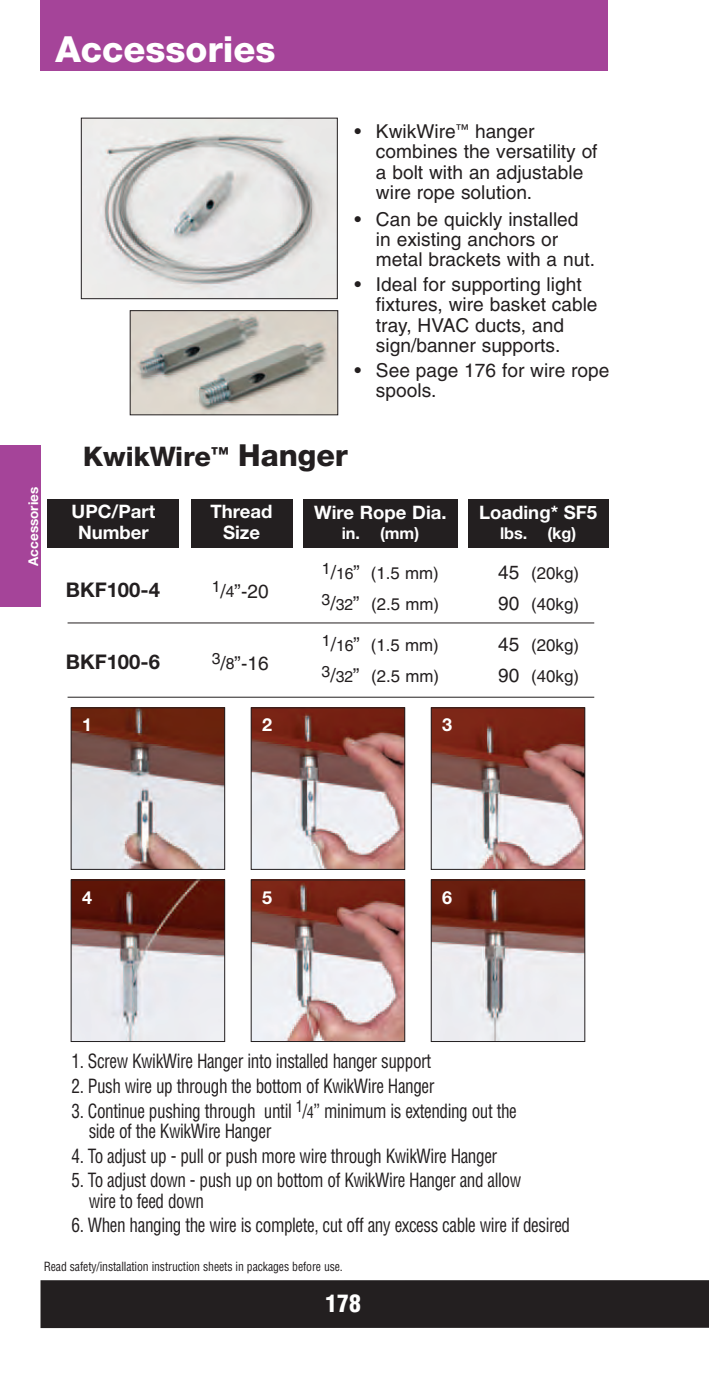
<style>
.page{position:relative;width:709px;height:1377px;background:#fff}
.page>*{position:absolute;margin:0;border:0;box-sizing:border-box;transform-origin:0 0}
.t1{font:800 36px "Helvetica Neue";color:#fff}
.t2{font:800 27px "Helvetica Neue";color:#231f20}
.t3{font:900 condensed 23.62px "Helvetica";color:#fff}
.t4{font:700 20.25px "Helvetica Neue";color:#231f20}
.t5{font:condensed 19.12px/20.2px "Helvetica";letter-spacing:-.025em;color:#231f20;scale:.9 1}
.t6{font:19.12px/20.2px "Helvetica";color:#231f20}
.t7{font:700 18.45px/20.2px "Helvetica Neue";color:#fff;text-align:center}
.t8{font:700 18px "Helvetica Neue";color:#fff}
.t9{font:16.88px "Helvetica";color:#231f20}
.t10{font:700 16.2px "Helvetica Neue";color:#fff}
.t11{font:700 13.5px "Helvetica Neue";color:#fff}
.t12{font:condensed 12.38px "Helvetica";letter-spacing:-.01em;color:#231f20;scale:.95 1}
.s1{font-size:30.38px}
.s2{font-size:15.75px}
.s3{font-size:19.12px}
</style>
<div class="page">
<div style="left:40px;top:0;width:567px;height:71px;background:#a54499"></div>
<div style="left:0;top:446px;width:40px;height:162px;background:#a54499"></div>
<div style="left:40px;top:1280px;width:669px;height:48px;background:#231f20"></div>
<img style="left:83px;top:120px;width:253px;height:177px">
<div style="left:81px;top:118px;width:257px;height:181px;border:1px solid #231f20"></div>
<img style="left:132px;top:312px;width:204px;height:101px">
<div style="left:130px;top:310px;width:208px;height:105px;border:1px solid #231f20"></div>
<hr style="left:68px;top:623px;width:526px;height:1px;background:#231f20">
<hr style="left:68px;top:697px;width:526px;height:1px;background:#231f20">
<div style="left:48px;top:499px;width:131px;height:49px;background:#231f20"></div>
<div style="left:303px;top:499px;width:154px;height:49px;background:#231f20"></div>
<div style="left:191px;top:499px;width:101px;height:49px;background:#231f20"></div>
<div style="left:468px;top:499px;width:140px;height:49px;background:#231f20"></div>
<img style="left:73px;top:710px;width:150px;height:158px">
<div style="left:71px;top:708px;width:154px;height:162px;border:1px solid #231f20"></div>
<img style="left:253px;top:710px;width:150px;height:158px">
<div style="left:251px;top:708px;width:154px;height:162px;border:1px solid #231f20"></div>
<img style="left:433px;top:710px;width:150px;height:158px">
<div style="left:431px;top:708px;width:154px;height:162px;border:1px solid #231f20"></div>
<img style="left:73px;top:882px;width:150px;height:158px">
<div style="left:71px;top:880px;width:154px;height:162px;border:1px solid #231f20"></div>
<img style="left:253px;top:882px;width:150px;height:158px">
<div style="left:251px;top:880px;width:154px;height:162px;border:1px solid #231f20"></div>
<img style="left:433px;top:882px;width:150px;height:158px">
<div style="left:431px;top:880px;width:154px;height:162px;border:1px solid #231f20"></div>
<h1 class="t1" style="left:55px;top:37px;width:221px">Accessories</h1>
<p class="t6" style="left:376px;top:123px;width:223px;text-indent:-22px">• KwikWire<sup>™</sup> hanger combines the versatility of a bolt with an adjustable wire rope solution.</p>
<p class="t6" style="left:376px;top:211px;width:220px;text-indent:-22px">• Can be quickly installed in existing anchors or metal brackets with a nut.</p>
<p class="t6" style="left:376px;top:276px;width:223px;text-indent:-22px">• Ideal for supporting light fixtures, wire basket cable tray, HVAC ducts, and sign/banner supports.</p>
<p class="t6" style="left:376px;top:361px;width:235px;text-indent:-22px">• See page 176 for wire rope spools.</p>
<p class="t11" style="left:28px;top:566px;width:80px;rotate:-90deg">Accessories</p>
<h2 class="t2" style="left:83px;top:447px;width:266px">KwikWire<sup>™</sup> <span class="s1">Hanger</span></h2>
<p class="t7" style="left:72px;top:503px;width:85px">UPC/Part<br>Number</p>
<p class="t7" style="left:314px;top:504px;width:134px">Wire Rope Dia.</p>
<p class="t7" style="left:211px;top:503px;width:63px">Thread<br>Size</p>
<p class="t7" style="left:479px;top:504px;width:120px">Loading* SF5</p>
<p class="t10" style="left:342px;top:527px;width:79px">in. (mm)</p>
<p class="t10" style="left:500px;top:527px;width:78px">lbs. (kg)</p>
<p class="t4" style="left:66px;top:582px;width:96px">BKF100-4</p>
<p class="t6" style="left:212px;top:583px;width:58px"><sup>1</sup>/<span class="s2">4</span>”-20</p>
<p class="t4" style="left:66px;top:654px;width:96px">BKF100-6</p>
<p class="t6" style="left:212px;top:655px;width:58px"><sup>3</sup>/<span class="s2">8</span>”-16</p>
<p class="t9" style="left:322px;top:567px;width:118px"><sup>1</sup><span class="s3">/</span><span class="s2">16</span><span class="s3">”</span> (1.5 mm)</p>
<p class="t9" style="left:498px;top:567px;width:82px"><span class="s3">45</span> (20kg)</p>
<p class="t9" style="left:322px;top:598px;width:119px"><sup>3</sup><span class="s3">/</span><span class="s2">32</span><span class="s3">”</span> (2.5 mm)</p>
<p class="t9" style="left:498px;top:598px;width:82px"><span class="s3">90</span> (40kg)</p>
<p class="t9" style="left:322px;top:639px;width:118px"><sup>1</sup><span class="s3">/</span><span class="s2">16</span><span class="s3">”</span> (1.5 mm)</p>
<p class="t9" style="left:498px;top:639px;width:82px"><span class="s3">45</span> (20kg)</p>
<p class="t9" style="left:322px;top:670px;width:119px"><sup>3</sup><span class="s3">/</span><span class="s2">32</span><span class="s3">”</span> (2.5 mm)</p>
<p class="t9" style="left:498px;top:670px;width:82px"><span class="s3">90</span> (40kg)</p>
<p class="t8" style="left:82px;top:719px;width:12px">1</p>
<p class="t8" style="left:262px;top:719px;width:12px">2</p>
<p class="t8" style="left:442px;top:719px;width:12px">3</p>
<p class="t8" style="left:82px;top:891px;width:12px">4</p>
<p class="t8" style="left:262px;top:891px;width:12px">5</p>
<p class="t8" style="left:442px;top:891px;width:12px">6</p>
<p class="t5" style="left:71px;top:1051px;width:401px">1. Screw KwikWire Hanger into installed hanger support</p>
<p class="t5" style="left:71px;top:1076px;width:405px">2. Push wire up through the bottom of KwikWire Hanger</p>
<p class="t5" style="left:89px;top:1101px;width:477px;text-indent:-17px">3. Continue pushing through until <sup>1</sup>/<span class="s2">4</span>” minimum is extending out the side of the KwikWire Hanger</p>
<p class="t5" style="left:71px;top:1146px;width:474px">4. To adjust up - pull or push more wire through KwikWire Hanger</p>
<p class="t5" style="left:89px;top:1171px;width:482px;text-indent:-17px">5. To adjust down - push up on bottom of KwikWire Hanger and allow wire to feed down</p>
<p class="t5" style="left:71px;top:1216px;width:555px">6. When hanging the wire is complete, cut off any excess cable wire if desired</p>
<p class="t12" style="left:44px;top:1260px;width:316px">Read safety/installation instruction sheets in packages before use.</p>
<p class="t3" style="left:325px;top:1290px;width:37px">178</p>
</div>
